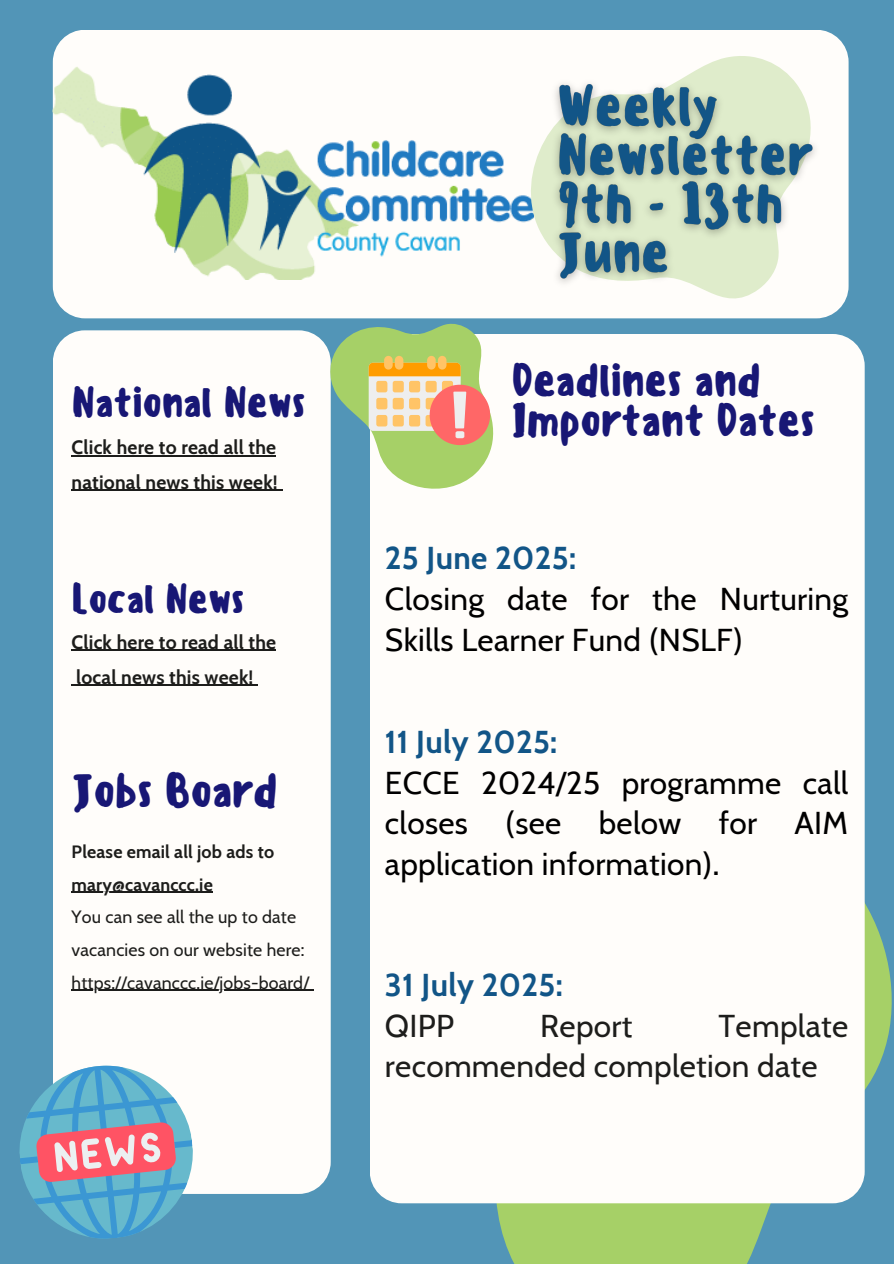
<style>
.page{position:relative;width:894px;height:1264px;background:#fff}
.page>*{position:absolute;margin:0;border:0;box-sizing:border-box;transform-origin:0 0}
.t1{font:500 45.75px "Sensei";letter-spacing:-.025em;color:#181775}
.t2{font:500 44.25px/39.5px "Sensei";letter-spacing:-.025em;color:#181775}
.t3{font:500 41.25px "Sensei";letter-spacing:-.025em;color:#181775}
.t4{font:500 39.75px "Sensei";letter-spacing:-.025em;color:#181775}
.t5{font:31.5px/40.5px "Cabin";letter-spacing:.01em;color:#000}
.t6{font:31.5px/40.5px "Cabin";letter-spacing:.01em;color:#1d1d1b}
.t7{font:700 31.5px/40.5px "Cabin";letter-spacing:.01em;color:#125587}
.t8{font:700 19.35px/35px "Cabin";letter-spacing:.01em;color:#1d1d1b}
.t9{font:17.7px/32.7px "Cabin";letter-spacing:.01em;color:#1d1d1b}
.t10{font:700 17.7px/32.7px "Cabin";letter-spacing:.01em;color:#1d1d1b}
.s1{font-weight:700;color:#125587}
.s2{font-weight:400;color:#1d1d1b}
</style>
<div class="page">
<div style="left:0;top:0;width:893px;height:1263px;background:#5295b7"></div>
<svg style="left:381px;top:765px;width:511px;height:498px"></svg>
<div style="left:369px;top:334px;width:495px;height:869px;background:#fffdfa;border-radius:32px"></div>
<div style="left:53px;top:330px;width:277px;height:863px;background:#fffdfa;border-radius:32px"></div>
<svg style="left:287px;top:318px;width:207px;height:208px"></svg>
<svg style="left:368px;top:356px;width:122px;height:89px;background:#e8b985"></svg>
<div style="left:53px;top:30px;width:795px;height:288px;background:#fffdfa;border-radius:32px"></div>
<img style="left:53px;top:67px;width:417px;height:212px">
<svg style="left:470px;top:30px;width:395px;height:349px"></svg>
<svg style="left:19px;top:1065px;width:182px;height:174px"></svg>
<img style="left:545px;top:71px;width:282px;height:223px">
<hr style="left:72px;top:649px;width:204px;height:2px;background:#1d1d1b">
<hr style="left:76px;top:684px;width:177px;height:1px;background:#1d1d1b">
<hr style="left:72px;top:891px;width:141px;height:2px;background:#1d1d1b">
<hr style="left:72px;top:989px;width:237px;height:1px;background:#1d1d1b">
<hr style="left:72px;top:455px;width:204px;height:1px;background:#1d1d1b">
<hr style="left:72px;top:490px;width:206px;height:1px;background:#1d1d1b">
<p class="t3" style="left:72px;top:378px;width:236px">National News</p>
<p class="t8" style="left:72px;top:429px;width:207px">Click here to read all the national news this week!</p>
<h5 class="t4" style="left:72px;top:575px;width:175px">Local News</h5>
<p class="t8" style="left:72px;top:624px;width:206px">Click here to read all the local news this week!</p>
<p class="t1" style="left:72px;top:763px;width:208px">Jobs Board</p>
<h3 class="t10" style="left:72px;top:835px;width:204px">Please email all job ads to mary@cavanccc.ie</h3>
<h5 class="t9" style="left:72px;top:900px;width:226px">You can see all the up to date</h5>
<h2 class="t9" style="left:72px;top:933px;width:239px">vacancies on our website here: https://cavanccc.ie/jobs-board/</h2>
<p class="t2" style="left:511px;top:361px;width:306px">Deadlines and<br>Important Dates</p>
<p class="t5" style="left:385px;top:538px;width:464px"><span class="s1">25 June 2025:<br></span>Closing date for the Nurturing<br>Skills Learner Fund (NSLF)</p>
<p class="t5" style="left:385px;top:721px;width:464px"><span class="s1">11 July 2025:<br></span>ECCE 2024/25 programme call closes (see below for AIM application information).</p>
<p class="t7" style="left:385px;top:964px;width:179px">31 July 2025:<br><span class="s2">QIPP</span></p>
<p class="t6" style="left:385px;top:1005px;width:464px;text-indent:333px">Template recommended completion date</p>
<p class="t6" style="left:540px;top:1005px;width:94px">Report</p>
</div>
